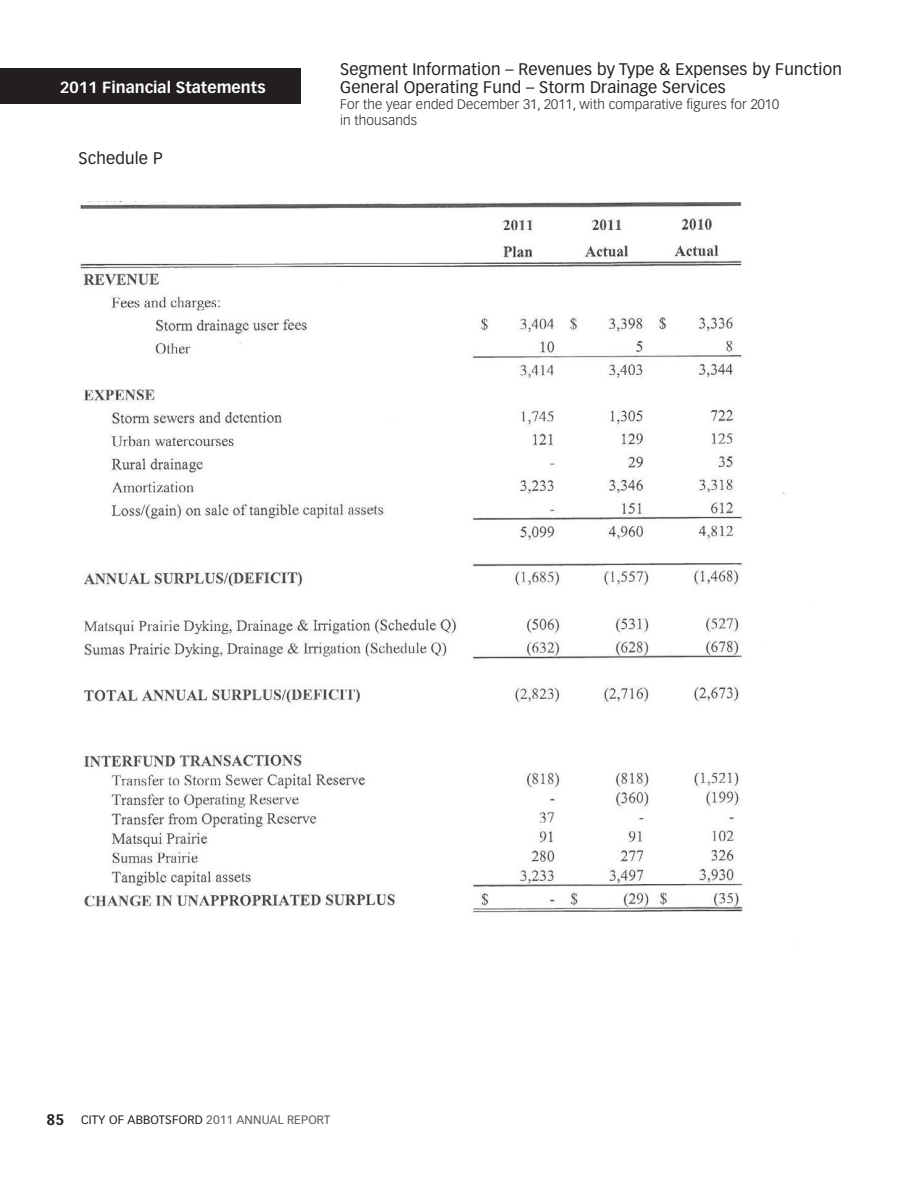
<style>
.page{position:relative;width:918px;height:1188px;background:#fff}
.page>*{position:absolute;margin:0;border:0;box-sizing:border-box;transform-origin:0 0}
.t1{font:16.5px/18px "Vectora LT Std";letter-spacing:.01em;color:#231f20}
.t2{font:700 15.75px "Vectora LT Std";color:#fff}
.t3{font:300 13.5px/16.2px "Vectora LT Std";letter-spacing:.01em;color:#231f20}
.t4{font:12px "Vectora LT Std";letter-spacing:.01em;color:#231f20}
.s1{font-weight:700;font-size:15px}
.s2{color:#58595a}
</style>
<div class="page">
<div style="left:0;top:68px;width:300px;height:36px;background:#231f20"></div>
<img style="left:80px;top:202px;width:705px;height:711px">
<p class="t2" style="left:60px;top:78px;width:207px">2011 Financial Statements</p>
<p class="t1" style="left:78px;top:149px;width:86px">Schedule P</p>
<p class="t1" style="left:340px;top:60px;width:503px">Segment Information – Revenues by Type &amp; Expenses by Function<br>General Operating Fund – Storm Drainage Services</p>
<p class="t3" style="left:340px;top:96px;width:440px">For the year ended December 31, 2011, with comparative figures for 2010 in thousands</p>
<p class="t4" style="left:46px;top:1112px;width:286px"><span class="s1">85</span> CITY OF ABBOTSFORD <span class="s2">2011 ANNUAL REPORT</span></p>
</div>
